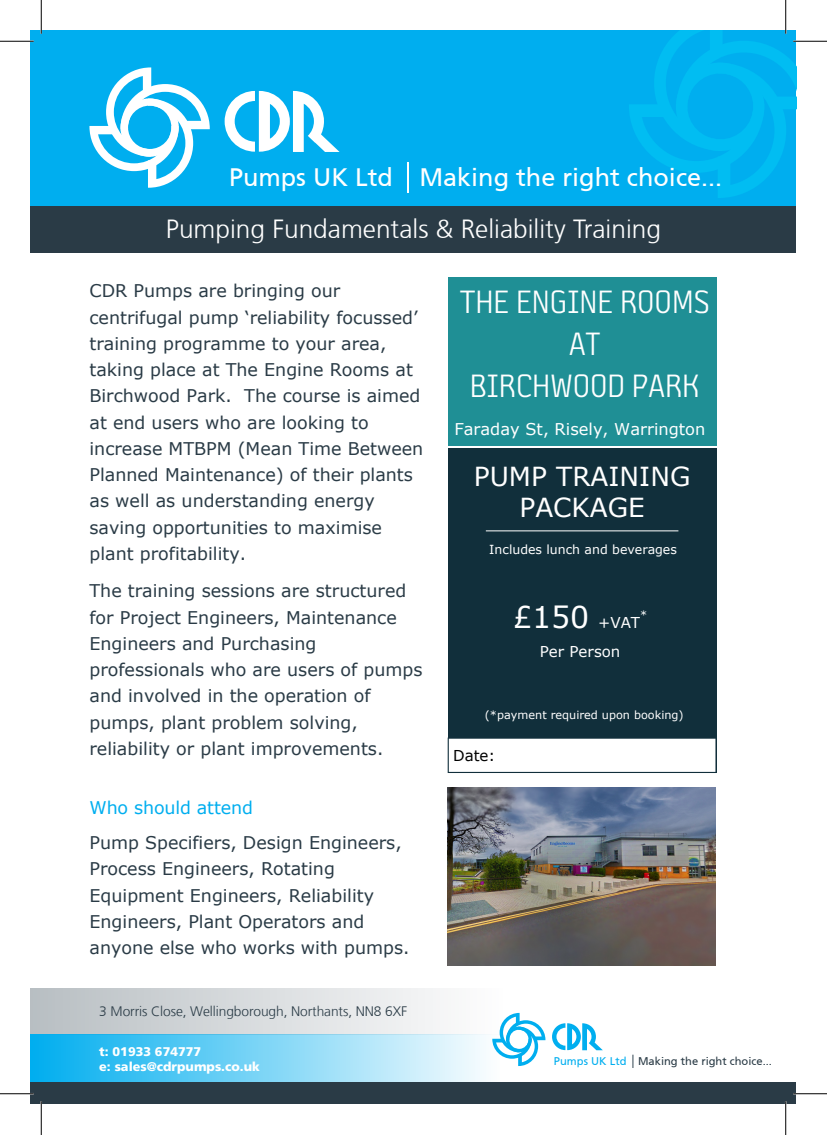
<style>
.page{position:relative;width:827px;height:1135px;background:#fff}
.page>*{position:absolute;margin:0;border:0;box-sizing:border-box;transform-origin:0 0}
.t1{font:35px/42px "Sophisto OT A Gauge";color:#fff;text-align:center}
.t2{font:30px "Verdana";color:#fff}
.t3{font:300 26.25px "Frutiger CE";color:#fff}
.t4{font:26.25px/31.5px "Verdana";color:#fff;text-align:center}
.t5{font:25.25px "Frutiger CE";color:#fff}
.t6{font:17.5px/26.2px "Verdana";color:#2a3b46}
.t7{font:17.5px "Verdana";letter-spacing:-.01em;color:#00aeef}
.t8{font:16.25px "Verdana";color:#fff}
.t9{font:15px "Verdana";color:#fff}
.t10{font:15px "Verdana";color:#000}
.t11{font:300 13.75px "Frutiger LT";letter-spacing:-.005em;color:#2a3b46}
.t12{font:900 12.62px/15.1px "Frutiger";color:#fff}
.t13{font:12.5px "Verdana";color:#fff}
.t14{font:11.25px "Verdana";color:#fff}
.t15{font:11.12px "Frutiger CE";color:#2a3b46}
.s1{font-size:15px}
.s2{color:#00aeef}
</style>
<div class="page">
<div style="left:448px;top:449px;width:268px;height:324px;background:#112f3b"></div>
<div style="left:448px;top:738px;width:268px;height:34px;background:#fff"></div>
<div style="left:31px;top:31px;width:765px;height:177px;background:#00aeef"></div>
<div style="left:31px;top:206px;width:765px;height:46px;background:#2a3b46"></div>
<svg style="left:629px;top:31px;width:167px;height:167px"></svg>
<div style="left:31px;top:988px;width:471px;height:47px;background:linear-gradient(to right,#b8bec2,#fefefe)"></div>
<div style="left:31px;top:1035px;width:469px;height:47px;background:linear-gradient(to right,#00adef,#fdfefe)"></div>
<div style="left:31px;top:1082px;width:765px;height:22px;background:#2a3b46"></div>
<svg style="left:492px;top:1013px;width:53px;height:53px"></svg>
<svg style="left:552px;top:1023px;width:51px;height:27px"></svg>
<svg style="left:632px;top:1055px;width:1px;height:13px"></svg>
<svg style="left:89px;top:67px;width:121px;height:121px"></svg>
<svg style="left:225px;top:91px;width:114px;height:61px"></svg>
<hr style="left:407px;top:162px;width:1px;height:30px;background:#fff">
<div style="left:448px;top:277px;width:268px;height:169px;background:#1f8f95"></div>
<hr style="left:486px;top:530px;width:192px;height:1px;background:#fff">
<hr style="left:0;top:40px;width:34px;height:2px;background:#fff">
<hr style="left:793px;top:40px;width:34px;height:2px;background:#fff">
<hr style="left:40px;top:0;width:2px;height:34px;background:#fff">
<hr style="left:40px;top:1101px;width:2px;height:34px;background:#fff">
<hr style="left:0;top:41px;width:34px;height:1px;background:#000">
<hr style="left:793px;top:41px;width:34px;height:1px;background:#000">
<hr style="left:0;top:1093px;width:34px;height:1px;background:#000">
<hr style="left:793px;top:1093px;width:34px;height:1px;background:#000">
<hr style="left:41px;top:0;width:1px;height:34px;background:#000">
<hr style="left:41px;top:1101px;width:1px;height:34px;background:#000">
<hr style="left:785px;top:0;width:1px;height:34px;background:#000">
<hr style="left:785px;top:1101px;width:1px;height:34px;background:#000">
<img style="left:448px;top:787px;width:267px;height:179px">
<h3 class="t5" style="left:229px;top:163px;width:495px">Pumps UK Ltd Making the right choice...</h3>
<h3 class="t3" style="left:166px;top:213px;width:496px">Pumping Fundamentals &amp; Reliability Training</h3>
<p class="t6" style="left:89px;top:278px;width:335px">CDR Pumps are bringing our centrifugal pump ‘reliability focussed’ training programme to your area, taking place at The Engine Rooms at<br>Birchwood Park. The course is aimed at end users who are looking to increase MTBPM (Mean Time Between<br>Planned Maintenance) of their plants as well as understanding energy saving opportunities to maximise plant profitability.</p>
<p class="t6" style="left:89px;top:578px;width:335px">The training sessions are structured for Project Engineers, Maintenance Engineers and Purchasing professionals who are users of pumps and involved in the operation of pumps, plant problem solving, reliability or plant improvements.</p>
<p class="t7" style="left:89px;top:795px;width:165px">Who should attend</p>
<p class="t6" style="left:89px;top:829px;width:322px">Pump Specifiers, Design Engineers, Process Engineers, Rotating Equipment Engineers, Reliability Engineers, Plant Operators and anyone else who works with pumps.</p>
<p class="t11" style="left:99px;top:1004px;width:309px">3 Morris Close, Wellingborough, Northants, NN8 6XF</p>
<h1 class="t1" style="left:459px;top:280px;width:252px">THE ENGINE ROOMS<br>AT<br>BIRCHWOOD PARK</h1>
<p class="t8" style="left:454px;top:418px;width:252px">Faraday St, Risely, Warrington</p>
<h3 class="t4" style="left:474px;top:460px;width:218px">PUMP TRAINING<br>PACKAGE</h3>
<p class="t13" style="left:489px;top:541px;width:189px">Includes lunch and beverages</p>
<h2 class="t2" style="left:513px;top:597px;width:129px">£150 <span class="s1">+VAT</span></h2>
<p class="t14" style="left:640px;top:607px;width:9px">*</p>
<p class="t9" style="left:540px;top:641px;width:82px">Per Person</p>
<p class="t14" style="left:485px;top:707px;width:200px">(*payment required upon booking)</p>
<p class="t10" style="left:453px;top:745px;width:44px">Date:</p>
<p class="t12" style="left:99px;top:1044px;width:162px">t: 01933 674777<br>e: sales@cdrpumps.co.uk</p>
<p class="t15" style="left:554px;top:1055px;width:219px"><span class="s2">Pumps UK Ltd</span> Making the right choice...</p>
</div>
